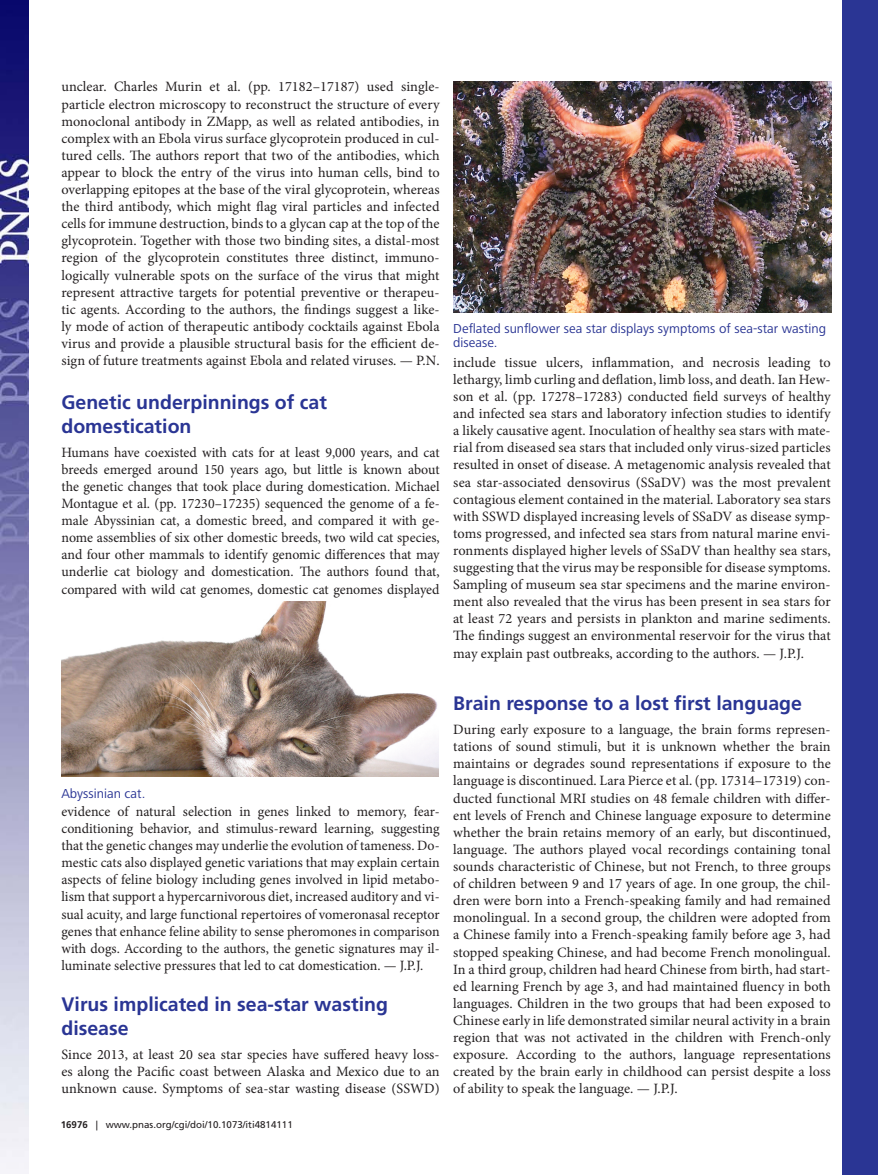
<style>
.page{position:relative;width:878px;height:1175px;background:#fff}
.page>*{position:absolute;margin:0;border:0;box-sizing:border-box;transform-origin:0 0}
.t1{font:700 19.5px/24px "Frutiger LT Std";color:#2a3594}
.t2{font:14.25px/17.1px "Minion Pro";color:#231f20;text-align:justify}
.t3{font:13.5px/14.2px "Frutiger Next LTCE";color:#2a3594}
.t4{font:9.75px "Frutiger LT Std";color:#231f20}
.s1{font-weight:700}
</style>
<div class="page">
<img style="left:0;top:0;width:28px;height:1173px">
<div style="left:841px;top:0;width:37px;height:1174px;background:#2a3594"></div>
<img style="left:61px;top:601px;width:378px;height:175px">
<img style="left:453px;top:81px;width:378px;height:232px">
<p class="t2" style="left:61px;top:78px;width:380px">unclear. Charles Murin et al. (pp. 17182–17187) used single&shy;particle electron microscopy to reconstruct the structure of every monoclonal antibody in ZMapp, as well as related antibodies, in complex with an Ebola virus surface glycoprotein produced in cul&shy;tured cells. The authors report that two of the antibodies, which appear to block the entry of the virus into human cells, bind to overlapping epitopes at the base of the viral glycoprotein, whereas the third antibody, which might flag viral particles and infected cells for immune destruction, binds to a glycan cap at the top of the glycoprotein. Together with those two binding sites, a distal-most region of the glycoprotein constitutes three distinct, immuno&shy;logically vulnerable spots on the surface of the virus that might represent attractive targets for potential preventive or therapeu&shy;tic agents. According to the authors, the findings suggest a like&shy;ly mode of action of therapeutic antibody cocktails against Ebola virus and provide a plausible structural basis for the efficient de&shy;sign of future treatments against Ebola and related viruses. — P.N.</p>
<h1 class="t1" style="left:61px;top:390px;width:267px">Genetic underpinnings of cat domestication</h1>
<p class="t2" style="left:61px;top:443px;width:380px">Humans have coexisted with cats for at least 9,000 years, and cat breeds emerged around 150 years ago, but little is known about the genetic changes that took place during domestication. Michael Montague et al. (pp. 17230–17235) sequenced the genome of a fe&shy;male Abyssinian cat, a domestic breed, and compared it with ge&shy;nome assemblies of six other domestic breeds, two wild cat species, and four other mammals to identify genomic differences that may underlie cat biology and domestication. The authors found that, compared with wild cat genomes, domestic cat genomes displayed</p>
<p class="t3" style="left:61px;top:786px;width:85px">Abyssinian cat.</p>
<p class="t2" style="left:61px;top:803px;width:380px">evidence of natural selection in genes linked to memory, fear&shy;conditioning behavior, and stimulus-reward learning, suggesting that the genetic changes may underlie the evolution of tameness. Do&shy;mestic cats also displayed genetic variations that may explain certain aspects of feline biology including genes involved in lipid metabo&shy;lism that support a hypercarnivorous diet, increased auditory and vi&shy;sual acuity, and large functional repertoires of vomeronasal receptor genes that enhance feline ability to sense pheromones in comparison with dogs. According to the authors, the genetic signatures may il&shy;luminate selective pressures that led to cat domestication. — J.P.J.</p>
<h1 class="t1" style="left:61px;top:992px;width:328px">Virus implicated in sea-star wasting disease</h1>
<p class="t2" style="left:61px;top:1046px;width:380px">Since 2013, at least 20 sea star species have suffered heavy loss&shy;es along the Pacific coast between Alaska and Mexico due to an unknown cause. Symptoms of sea-star wasting disease (SSWD)</p>
<p class="t4" style="left:61px;top:1119px;width:233px"><span class="s1">16976</span> | www.pnas.org/cgi/doi/10.1073/iti4814111</p>
<p class="t3" style="left:453px;top:321px;width:374px">Deflated sunflower sea star displays symptoms of sea-star wasting disease.</p>
<p class="t2" style="left:453px;top:354px;width:379px">include tissue ulcers, inflammation, and necrosis leading to lethargy, limb curling and deflation, limb loss, and death. Ian Hew&shy;son et al. (pp. 17278–17283) conducted field surveys of healthy and infected sea stars and laboratory infection studies to identify a likely causative agent. Inoculation of healthy sea stars with mate&shy;rial from diseased sea stars that included only virus-sized particles resulted in onset of disease. A metagenomic analysis revealed that sea star-associated densovirus (SSaDV) was the most prevalent contagious element contained in the material. Laboratory sea stars with SSWD displayed increasing levels of SSaDV as disease symp&shy;toms progressed, and infected sea stars from natural marine envi&shy;ronments displayed higher levels of SSaDV than healthy sea stars, suggesting that the virus may be responsible for disease symptoms.<br>Sampling of museum sea star specimens and the marine environ&shy;ment also revealed that the virus has been present in sea stars for at least 72 years and persists in plankton and marine sediments.<br>The findings suggest an environmental reservoir for the virus that may explain past outbreaks, according to the authors. — J.P.J.</p>
<h1 class="t1" style="left:453px;top:691px;width:350px">Brain response to a lost first language</h1>
<p class="t2" style="left:453px;top:721px;width:379px">During early exposure to a language, the brain forms represen&shy;tations of sound stimuli, but it is unknown whether the brain maintains or degrades sound representations if exposure to the language is discontinued. Lara Pierce et al. (pp. 17314–17319) con&shy;ducted functional MRI studies on 48 female children with differ&shy;ent levels of French and Chinese language exposure to determine whether the brain retains memory of an early, but discontinued, language. The authors played vocal recordings containing tonal sounds characteristic of Chinese, but not French, to three groups of children between 9 and 17 years of age. In one group, the chil&shy;dren were born into a French-speaking family and had remained monolingual. In a second group, the children were adopted from a Chinese family into a French-speaking family before age 3, had stopped speaking Chinese, and had become French monolingual.<br>In a third group, children had heard Chinese from birth, had start&shy;ed learning French by age 3, and had maintained fluency in both languages. Children in the two groups that had been exposed to Chinese early in life demonstrated similar neural activity in a brain region that was not activated in the children with French-only exposure. According to the authors, language representations created by the brain early in childhood can persist despite a loss of ability to speak the language. — J.P.J.</p>
</div>
